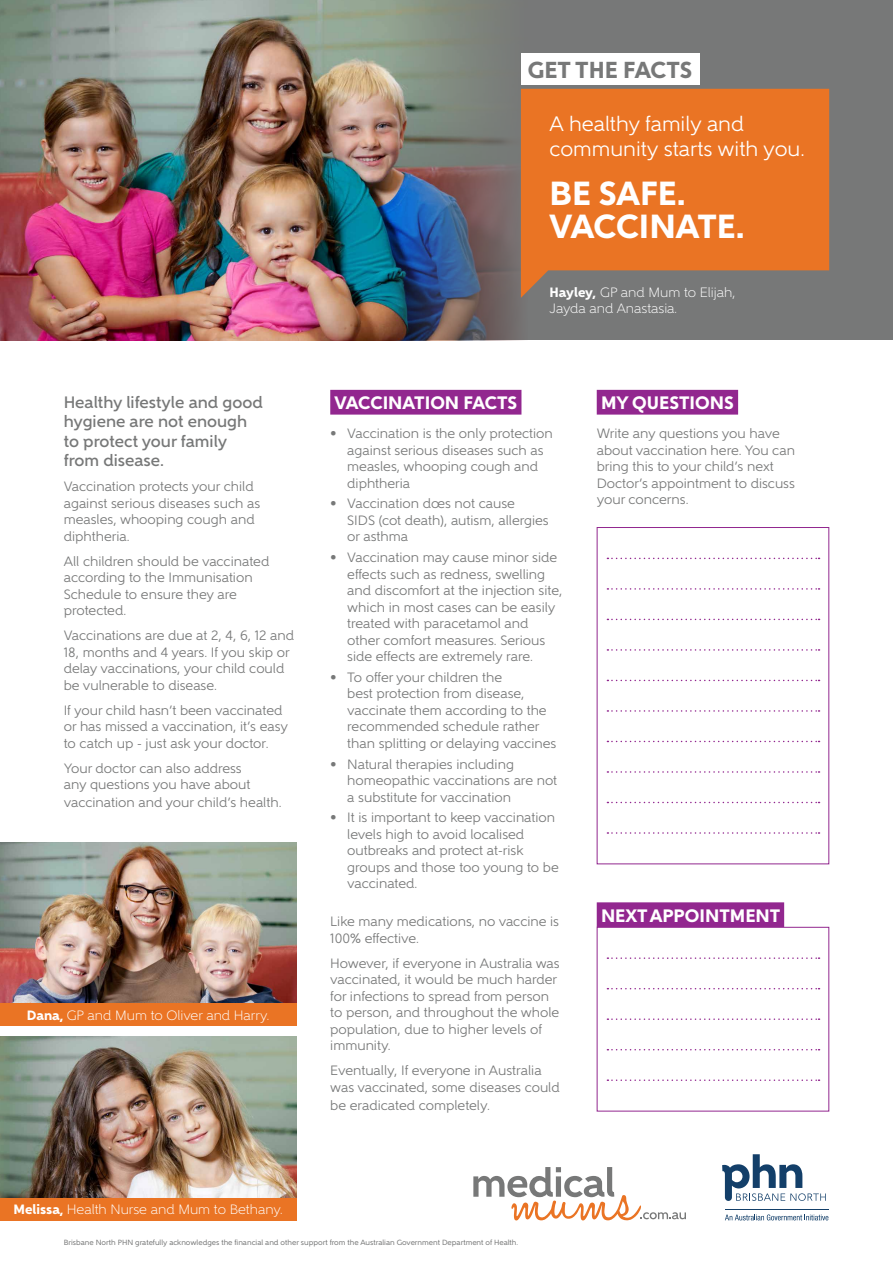
<style>
.page{position:relative;width:893px;height:1263px;background:#fff}
.page>*{position:absolute;margin:0;border:0;box-sizing:border-box;transform-origin:0 0}
.t1{font:800 33.45px/32.7px "Gentleman 900";color:#fff}
.t2{font:800 23.1px "Gentleman 900";color:#777878}
.t3{font:20.85px/25px "Gentleman 500";color:#fff}
.t4{font:800 18px "Gentleman 900";color:#fff}
.t5{font:500 16.5px/19.5px "Gentleman 700";color:#777878}
.t6{font:13.5px/16.5px "Gentleman 500";color:#777878}
.t7{font:300 13.5px/16.2px "Gentleman 400";color:#fff}
.t8{font:7.5px "Gentleman 600";color:#777878}
.s1{font-family:"Gentleman 900";font-weight:800}
</style>
<div class="page">
<div style="left:330px;top:390px;width:191px;height:25px;background:#92278f"></div>
<div style="left:597px;top:390px;width:141px;height:25px;background:#92278f"></div>
<div style="left:348px;top:0;width:545px;height:340px;background:#777878"></div>
<img style="left:0;top:0;width:528px;height:340px">
<svg style="left:521px;top:89px;width:308px;height:209px;background:#db742e"></svg>
<div style="left:521px;top:53px;width:178px;height:32px;background:#fff"></div>
<img style="left:0;top:842px;width:296px;height:161px">
<img style="left:0;top:1036px;width:296px;height:161px">
<div style="left:0;top:1003px;width:296px;height:23px;background:#ea7424"></div>
<div style="left:0;top:1197px;width:296px;height:23px;background:#ea7424"></div>
<div style="left:597px;top:902px;width:187px;height:25px;background:#92278f"></div>
<svg style="left:607px;top:957px;width:212px;height:2px"></svg>
<svg style="left:607px;top:988px;width:212px;height:1px"></svg>
<svg style="left:607px;top:1018px;width:212px;height:2px"></svg>
<svg style="left:607px;top:1049px;width:212px;height:1px"></svg>
<svg style="left:607px;top:1079px;width:212px;height:2px"></svg>
<svg style="left:607px;top:558px;width:212px;height:1px"></svg>
<svg style="left:607px;top:588px;width:212px;height:2px"></svg>
<svg style="left:607px;top:619px;width:212px;height:1px"></svg>
<svg style="left:607px;top:649px;width:212px;height:2px"></svg>
<svg style="left:607px;top:680px;width:212px;height:1px"></svg>
<svg style="left:607px;top:710px;width:212px;height:2px"></svg>
<svg style="left:607px;top:741px;width:212px;height:1px"></svg>
<svg style="left:607px;top:771px;width:212px;height:2px"></svg>
<svg style="left:607px;top:802px;width:212px;height:1px"></svg>
<svg style="left:607px;top:832px;width:212px;height:2px"></svg>
<svg style="left:722px;top:1154px;width:104px;height:47px"></svg>
<svg style="left:725px;top:1214px;width:103px;height:6px"></svg>
<hr style="left:725px;top:1209px;width:103px;height:1px;background:#133f69">
<svg style="left:473px;top:1167px;width:213px;height:53px"></svg>
<h2 class="t2" style="left:528px;top:55px;width:166px">GET THE FACTS</h2>
<h3 class="t3" style="left:550px;top:111px;width:257px">A healthy family and community starts with you.</h3>
<h1 class="t1" style="left:550px;top:177px;width:197px">BE SAFE.<br>VACCINATE.</h1>
<p class="t5" style="left:64px;top:392px;width:201px">Healthy lifestyle and good hygiene are not enough to protect your family from disease.</p>
<p class="t6" style="left:64px;top:478px;width:198px">Vaccination protects your child against serious diseases such as measles, whooping cough and diphtheria.</p>
<p class="t6" style="left:64px;top:553px;width:207px">All children should be vaccinated according to the Immunisation<br>Schedule to ensure they are protected.</p>
<p class="t6" style="left:64px;top:627px;width:232px">Vaccinations are due at 2, 4, 6, 12 and 18, months and 4 years. If you skip or delay vaccinations, your child could be vulnerable to disease.</p>
<p class="t6" style="left:64px;top:702px;width:226px">If your child hasn’t been vaccinated or has missed a vaccination, it’s easy to catch up - just ask your doctor.</p>
<p class="t6" style="left:64px;top:760px;width:188px">Your doctor can also address any questions you have about</p>
<p class="t6" style="left:64px;top:794px;width:219px">vaccination and your child’s health.</p>
<p class="t7" style="left:27px;top:1007px;width:244px"><span class="s1">Dana,</span> GP and Mum to Oliver and Harry.</p>
<p class="t7" style="left:14px;top:1201px;width:271px"><span class="s1">Melissa,</span> Health Nurse and Mum to Bethany.</p>
<p class="t7" style="left:550px;top:284px;width:187px"><span class="s1">Hayley,</span> GP and Mum to Elijah,<br>Jayda and Anastasia.</p>
<h3 class="t4" style="left:334px;top:392px;width:184px">VACCINATION FACTS</h3>
<p class="t6" style="left:347px;top:425px;width:207px;text-indent:-17px">• Vaccination is the only protection against serious diseases such as measles, whooping cough and diphtheria</p>
<p class="t6" style="left:347px;top:496px;width:203px;text-indent:-17px">• Vaccination does not cause<br>SIDS (cot death), autism, allergies or asthma</p>
<p class="t6" style="left:347px;top:549px;width:217px;text-indent:-17px">• Vaccination may cause minor side effects such as redness, swelling and discomfort at the injection site, which in most cases can be easily treated with paracetamol and other comfort measures. Serious side effects are extremely rare.</p>
<p class="t6" style="left:347px;top:669px;width:211px;text-indent:-17px">• To offer your children the<br>best protection from disease, vaccinate them according to the recommended schedule rather than splitting or delaying vaccines</p>
<p class="t6" style="left:347px;top:756px;width:211px;text-indent:-17px">• Natural therapies including homeopathic vaccinations are not a substitute for vaccination</p>
<p class="t6" style="left:347px;top:809px;width:213px;text-indent:-17px">• It is important to keep vaccination levels high to avoid localised outbreaks and protect at-risk groups and those too young to be vaccinated.</p>
<p class="t6" style="left:330px;top:913px;width:230px">Like many medications, no vaccine is<br>100% effective.</p>
<p class="t6" style="left:330px;top:955px;width:231px">However, if everyone in Australia was vaccinated, it would be much harder for infections to spread from person to person, and throughout the whole population, due to higher levels of immunity.</p>
<p class="t6" style="left:330px;top:1062px;width:231px">Eventually, If everyone in Australia was vaccinated, some diseases could</p>
<p class="t6" style="left:330px;top:1097px;width:161px">be eradicated completely.</p>
<h3 class="t4" style="left:601px;top:392px;width:134px">MY QUESTIONS</h3>
<p class="t6" style="left:597px;top:425px;width:200px">Write any questions you have about vaccination here. You can bring this to your child’s next<br>Doctor’s appointment to discuss your concerns.</p>
<h3 class="t4" style="left:601px;top:904px;width:181px">NEXT APPOINTMENT</h3>
<p class="t8" style="left:64px;top:1237px;width:456px">Brisbane North PHN gratefully acknowledges the financial and other support from the Australian Government Department of Health.</p>
</div>
